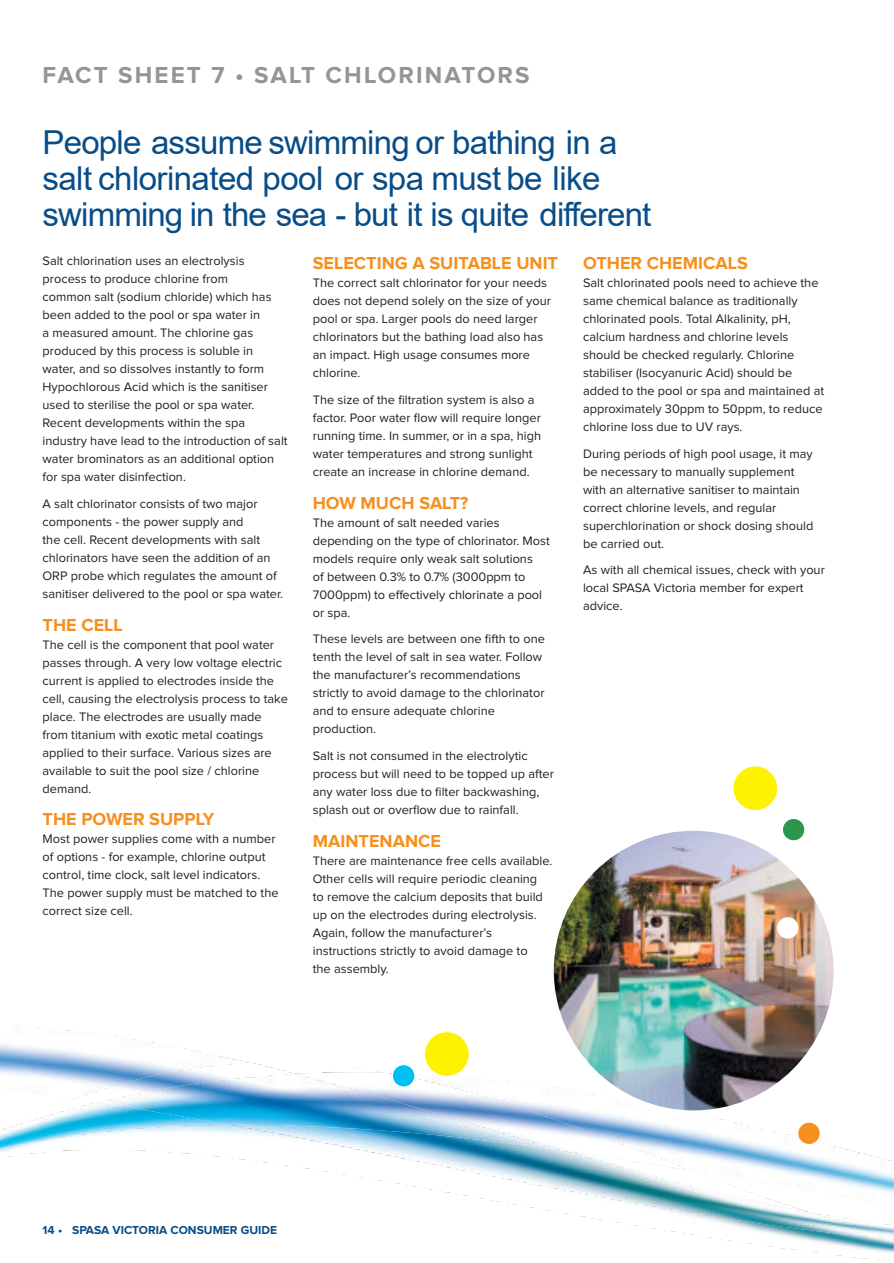
<style>
.page{position:relative;width:894px;height:1263px;background:#fff}
.page>*{position:absolute;margin:0;border:0;box-sizing:border-box;transform-origin:0 0}
.t1{font:33px/36px "Arial";letter-spacing:-.025em;color:#084d88}
.t2{font:700 24px "Proxima Nova";letter-spacing:.09em;color:#939598}
.t3{font:700 18px "Proxima Nova";color:#f78f1e}
.t4{font:12.75px/18px "Proxima Nova";color:#231f20}
.t5{font:700 12px "Proxima Nova";color:#084d88}
</style>
<div class="page">
<img style="left:893px;top:1176px;width:1px;height:17px">
<img style="left:0;top:1062px;width:892px;height:199px">
<img style="left:0;top:1025px;width:251px;height:74px">
<img style="left:73px;top:1063px;width:223px;height:40px">
<img style="left:229px;top:1150px;width:663px;height:89px">
<img style="left:384px;top:1073px;width:509px;height:133px">
<img style="left:296px;top:1072px;width:395px;height:99px">
<img style="left:0;top:1103px;width:97px;height:47px">
<img style="left:97px;top:1074px;width:465px;height:76px">
<svg style="left:782px;top:819px;width:22px;height:21px"></svg>
<div style="left:798px;top:1123px;width:21px;height:21px;background:#f78f1e;border-radius:50%"></div>
<div style="left:393px;top:1065px;width:21px;height:21px;background:#00c0f3;border-radius:50%"></div>
<div style="left:733px;top:766px;width:43px;height:44px;background:#fff200;border-radius:50%"></div>
<div style="left:425px;top:1032px;width:43px;height:44px;background:#fff200;border-radius:50%"></div>
<img style="left:544px;top:822px;width:298px;height:297px">
<div style="left:776px;top:917px;width:22px;height:21px;background:#fff;border-radius:50%"></div>
<svg style="left:892px;top:1227px;width:2px;height:27px"></svg>
<h2 class="t2" style="left:43px;top:64px;width:488px">FACT SHEET 7 • SALT CHLORINATORS</h2>
<h1 class="t1" style="left:43px;top:127px;width:610px">People assume swimming or bathing in a salt chlorinated pool or spa must be like swimming in the sea - but it is quite different</h1>
<p class="t4" style="left:43px;top:252px;width:246px">Salt chlorination uses an electrolysis process to produce chlorine from<br>common salt (sodium chloride) which has been added to the pool or spa water in<br>a measured amount. The chlorine gas produced by this process is soluble in water, and so dissolves instantly to form Hypochlorous Acid which is the sanitiser used to sterilise the pool or spa water.<br>Recent developments within the spa industry have lead to the introduction of salt water brominators as an additional option for spa water disinfection.</p>
<p class="t4" style="left:43px;top:495px;width:242px">A salt chlorinator consists of two major components - the power supply and<br>the cell. Recent developments with salt chlorinators have seen the addition of an ORP probe which regulates the amount of sanitiser delivered to the pool or spa water.</p>
<h3 class="t3" style="left:43px;top:616px;width:82px">THE CELL</h3>
<p class="t4" style="left:43px;top:636px;width:247px">The cell is the component that pool water passes through. A very low voltage electric current is applied to electrodes inside the cell, causing the electrolysis process to take place. The electrodes are usually made from titanium with exotic metal coatings applied to their surface. Various sizes are available to suit the pool size / chlorine demand.</p>
<h3 class="t3" style="left:43px;top:811px;width:173px">THE POWER SUPPLY</h3>
<p class="t4" style="left:43px;top:831px;width:237px">Most power supplies come with a number of options - for example, chlorine output control, time clock, salt level indicators.<br>The power supply must be matched to the correct size cell.</p>
<h3 class="t3" style="left:313px;top:255px;width:247px">SELECTING A SUITABLE UNIT</h3>
<p class="t4" style="left:313px;top:275px;width:239px">The correct salt chlorinator for your needs does not depend solely on the size of your pool or spa. Larger pools do need larger chlorinators but the bathing load also has an impact. High usage consumes more chlorine.</p>
<p class="t4" style="left:313px;top:391px;width:230px">The size of the filtration system is also a factor. Poor water flow will require longer running time. In summer, or in a spa, high water temperatures and strong sunlight create an increase in chlorine demand.</p>
<h3 class="t3" style="left:313px;top:494px;width:157px">HOW MUCH SALT?</h3>
<p class="t4" style="left:313px;top:514px;width:238px">The amount of salt needed varies depending on the type of chlorinator. Most models require only weak salt solutions<br>of between 0.3% to 0.7% (3000ppm to 7000ppm) to effectively chlorinate a pool or spa.</p>
<p class="t4" style="left:313px;top:630px;width:234px">These levels are between one fifth to one tenth the level of salt in sea water. Follow the manufacturer’s recommendations strictly to avoid damage to the chlorinator and to ensure adequate chlorine production.</p>
<p class="t4" style="left:313px;top:747px;width:242px">Salt is not consumed in the electrolytic process but will need to be topped up after any water loss due to filter backwashing, splash out or overflow due to rainfall.</p>
<h3 class="t3" style="left:313px;top:832px;width:130px">MAINTENANCE</h3>
<p class="t4" style="left:313px;top:852px;width:241px">There are maintenance free cells available.<br>Other cells will require periodic cleaning<br>to remove the calcium deposits that build up on the electrodes during electrolysis.<br>Again, follow the manufacturer’s instructions strictly to avoid damage to<br>the assembly.</p>
<h3 class="t3" style="left:583px;top:255px;width:166px">OTHER CHEMICALS</h3>
<p class="t4" style="left:583px;top:275px;width:242px">Salt chlorinated pools need to achieve the same chemical balance as traditionally chlorinated pools. Total Alkalinity, pH, calcium hardness and chlorine levels should be checked regularly. Chlorine stabiliser (Isocyanuric Acid) should be added to the pool or spa and maintained at approximately 30ppm to 50ppm, to reduce chlorine loss due to UV rays.</p>
<p class="t4" style="left:583px;top:445px;width:232px">During periods of high pool usage, it may be necessary to manually supplement with an alternative sanitiser to maintain correct chlorine levels, and regular superchlorination or shock dosing should be carried out.</p>
<p class="t4" style="left:583px;top:562px;width:243px">As with all chemical issues, check with your local SPASA Victoria member for expert advice.</p>
<p class="t5" style="left:43px;top:1225px;width:236px">14 • SPASA VICTORIA CONSUMER GUIDE</p>
</div>
